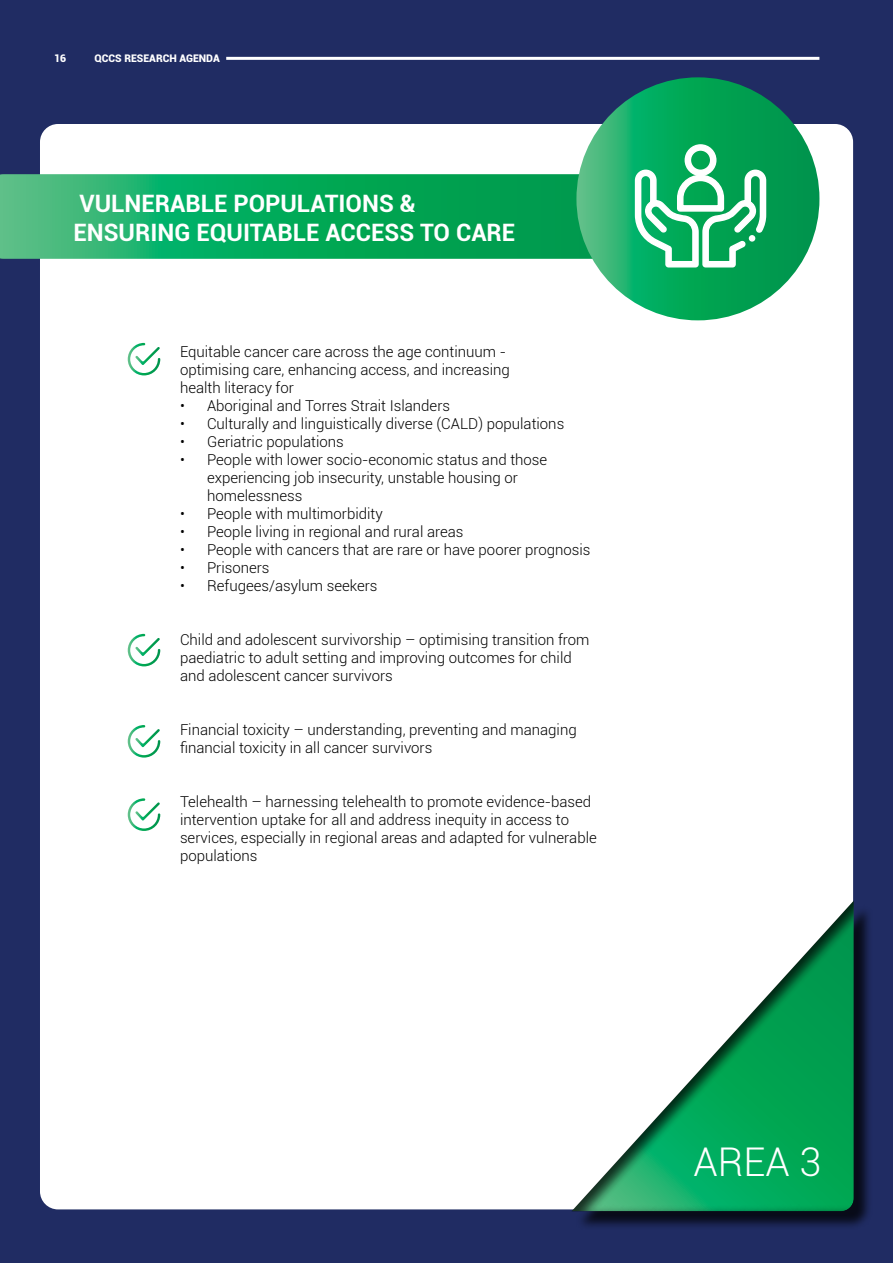
<style>
.page{position:relative;width:893px;height:1263px;background:#202c63}
.page>*{position:absolute;margin:0;border:0;box-sizing:border-box;transform-origin:0 0}
.t1{font:300 39.6px "Roboto";color:#fff}
.t2{font:700 24px/28.8px "Roboto";color:#fff}
.t3{font:300 15px/18px "Roboto";color:#000}
.t4{font:900 10.5px "Roboto";color:#fff}
</style>
<div class="page">
<hr style="left:226px;top:57px;width:593px;height:3px;background:#fff">
<div style="left:40px;top:124px;width:813px;height:1085px;background:#fff;border-radius:18px"></div>
<svg style="left:0;top:174px;width:592px;height:85px;background:#11aa60"></svg>
<svg style="left:554px;top:883px;width:315px;height:344px"></svg>
<svg style="left:128px;top:343px;width:32px;height:32px"></svg>
<svg style="left:128px;top:634px;width:32px;height:32px"></svg>
<svg style="left:128px;top:725px;width:32px;height:33px"></svg>
<svg style="left:128px;top:798px;width:32px;height:33px"></svg>
<svg style="left:576px;top:77px;width:243px;height:243px;background:#10a65d"></svg>
<svg style="left:634px;top:143px;width:133px;height:125px"></svg>
<p class="t4" style="left:54px;top:51px;width:14px">16</p>
<p class="t4" style="left:94px;top:51px;width:127px">QCCS RESEARCH AGENDA</p>
<h2 class="t2" style="left:74px;top:188px;width:443px">VULNERABLE POPULATIONS &amp;<br>ENSURING EQUITABLE ACCESS TO CARE</h2>
<p class="t3" style="left:180px;top:342px;width:331px">Equitable cancer care across the age continuum - optimising care, enhancing access, and increasing health literacy for</p>
<p class="t3" style="left:180px;top:396px;width:272px">• Aboriginal and Torres Strait Islanders</p>
<p class="t3" style="left:180px;top:414px;width:386px">• Culturally and linguistically diverse (CALD) populations</p>
<p class="t3" style="left:180px;top:432px;width:165px">• Geriatric populations</p>
<p class="t3" style="left:207px;top:450px;width:342px;text-indent:-27px">• People with lower socio-economic status and those experiencing job insecurity, unstable housing or homelessness</p>
<p class="t3" style="left:180px;top:504px;width:204px">• People with multimorbidity</p>
<p class="t3" style="left:180px;top:522px;width:285px">• People living in regional and rural areas</p>
<p class="t3" style="left:180px;top:540px;width:412px">• People with cancers that are rare or have poorer prognosis</p>
<p class="t3" style="left:180px;top:558px;width:91px">• Prisoners</p>
<p class="t3" style="left:180px;top:576px;width:199px">• Refugees/asylum seekers</p>
<p class="t3" style="left:180px;top:630px;width:411px">Child and adolescent survivorship – optimising transition from paediatric to adult setting and improving outcomes for child and adolescent cancer survivors</p>
<p class="t3" style="left:180px;top:720px;width:398px">Financial toxicity – understanding, preventing and managing financial toxicity in all cancer survivors</p>
<p class="t3" style="left:180px;top:792px;width:418px">Telehealth – harnessing telehealth to promote evidence-based intervention uptake for all and address inequity in access to services, especially in regional areas and adapted for vulnerable populations</p>
<h1 class="t1" style="left:693px;top:1134px;width:129px">AREA 3</h1>
</div>
